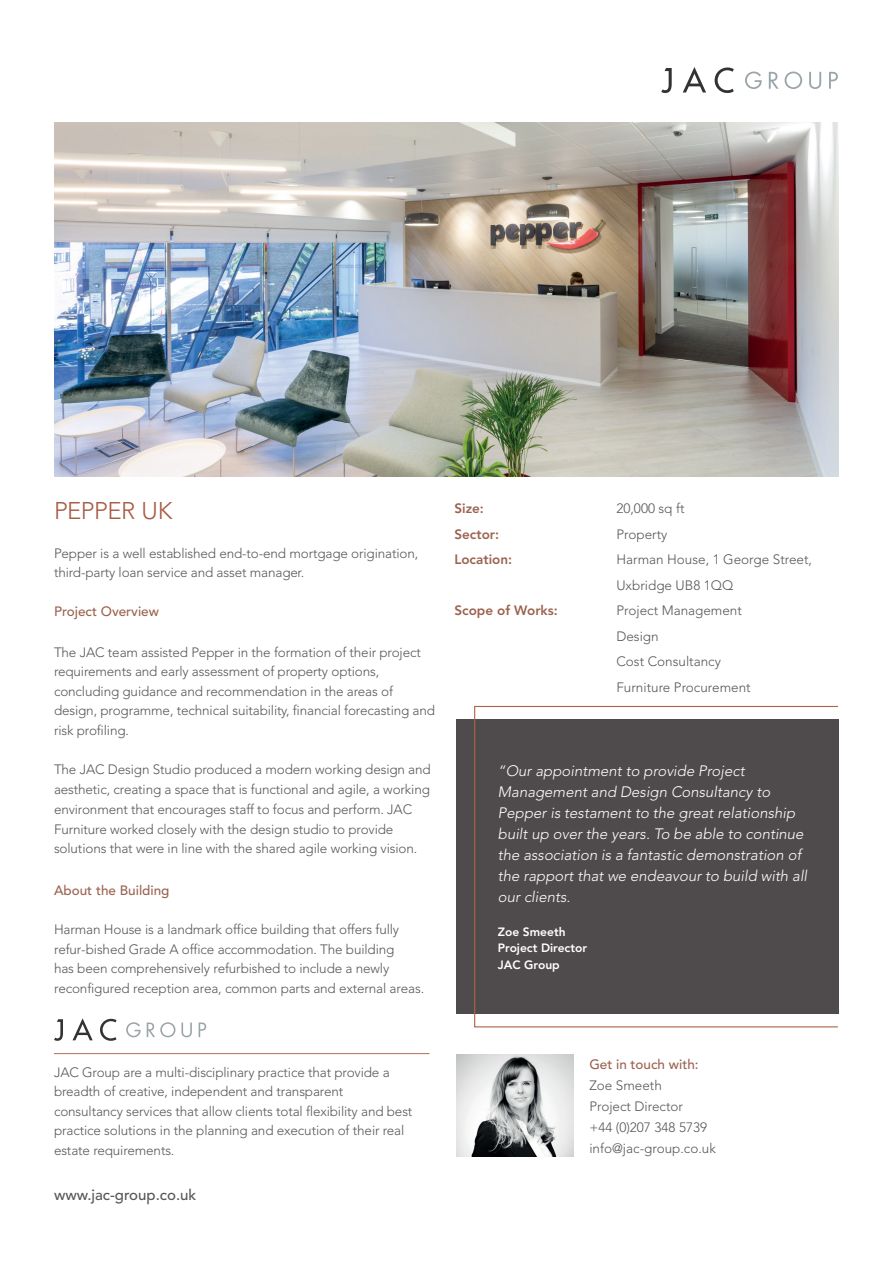
<style>
.page{position:relative;width:893px;height:1263px;background:#fff}
.page>*{position:absolute;margin:0;border:0;box-sizing:border-box;transform-origin:0 0}
.t1{font:300 24px "Avenir LT Std";letter-spacing:-.025em;color:#a85c46}
.t2{font:italic 300 15px/21px "Avenir LT Std";color:#fff}
.t3{font:500 15px "Avenir LT Std";color:#575756}
.t4{font:300 13.5px/19.5px "Avenir LT Std";letter-spacing:-.01em;color:#57585a}
.t5{font:300 13.5px/25.5px "Avenir LT Std";color:#575756}
.t6{font:500 13.5px "Avenir LT Std";color:#9b6350}
.t7{font:800 13.5px "Avenir LT Std";color:#9b6350}
.t8{font:800 12px/16.5px "Avenir LT Std";color:#fff}
</style>
<div class="page">
<img style="left:54px;top:122px;width:785px;height:354px">
<svg style="left:683px;top:67px;width:23px;height:25px"></svg>
<svg style="left:661px;top:68px;width:11px;height:25px"></svg>
<svg style="left:715px;top:67px;width:19px;height:26px"></svg>
<svg style="left:745px;top:72px;width:17px;height:17px"></svg>
<svg style="left:769px;top:72px;width:10px;height:17px"></svg>
<svg style="left:785px;top:72px;width:17px;height:17px"></svg>
<svg style="left:809px;top:72px;width:12px;height:17px"></svg>
<svg style="left:829px;top:72px;width:9px;height:17px"></svg>
<div style="left:456px;top:719px;width:383px;height:295px;background:#4f4b4c"></div>
<svg style="left:73px;top:1018px;width:20px;height:22px"></svg>
<svg style="left:54px;top:1019px;width:9px;height:22px"></svg>
<svg style="left:100px;top:1019px;width:17px;height:22px"></svg>
<svg style="left:126px;top:1022px;width:15px;height:15px"></svg>
<svg style="left:147px;top:1022px;width:28px;height:15px"></svg>
<svg style="left:181px;top:1022px;width:11px;height:15px"></svg>
<svg style="left:199px;top:1022px;width:7px;height:15px"></svg>
<hr style="left:54px;top:1053px;width:375px;height:1px;background:#ba7d66">
<div style="left:474px;top:706px;width:364px;height:321px;border:1px solid #ac6347"></div>
<img style="left:456px;top:1054px;width:117px;height:102px">
<h1 class="t1" style="left:54px;top:496px;width:120px">PEPPER UK</h1>
<p class="t4" style="left:54px;top:543px;width:366px">Pepper is a well established end-to-end mortgage origination, third-party loan service and asset manager.</p>
<p class="t6" style="left:54px;top:604px;width:107px">Project Overview</p>
<p class="t4" style="left:54px;top:642px;width:383px">The JAC team assisted Pepper in the formation of their project requirements and early assessment of property options, concluding guidance and recommendation in the areas of design, programme, technical suitability, financial forecasting and risk profiling.</p>
<p class="t4" style="left:54px;top:759px;width:378px">The JAC Design Studio produced a modern working design and aesthetic, creating a space that is functional and agile, a working environment that encourages staff to focus and perform. JAC Furniture worked closely with the design studio to provide solutions that were in line with the shared agile working vision.</p>
<p class="t6" style="left:54px;top:883px;width:117px">About the Building</p>
<p class="t4" style="left:54px;top:920px;width:372px">Harman House is a landmark office building that offers fully refur-bished Grade A office accommodation. The building<br>has been comprehensively refurbished to include a newly reconfigured reception area, common parts and external areas.</p>
<p class="t7" style="left:454px;top:500px;width:31px">Size:</p>
<p class="t5" style="left:616px;top:496px;width:70px">20,000 sq ft</p>
<p class="t7" style="left:454px;top:526px;width:46px">Sector:</p>
<p class="t5" style="left:616px;top:521px;width:53px">Property</p>
<p class="t7" style="left:454px;top:551px;width:59px">Location:</p>
<p class="t5" style="left:616px;top:547px;width:197px">Harman House, 1 George Street,<br>Uxbridge UB8 1QQ</p>
<p class="t7" style="left:454px;top:602px;width:105px">Scope of Works:</p>
<p class="t5" style="left:616px;top:598px;width:136px">Project Management<br>Design<br>Cost Consultancy<br>Furniture Procurement</p>
<p class="t2" style="left:498px;top:761px;width:311px">“Our appointment to provide Project Management and Design Consultancy to Pepper is testament to the great relationship built up over the years. To be able to continue the association is a fantastic demonstration of the rapport that we endeavour to build with all our clients.</p>
<p class="t8" style="left:498px;top:923px;width:91px">Zoe Smeeth<br>Project Director<br>JAC Group</p>
<p class="t4" style="left:54px;top:1062px;width:360px">JAC Group are a multi-disciplinary practice that provide a breadth of creative, independent and transparent consultancy services that allow clients total flexibility and best practice solutions in the planning and execution of their real estate requirements.</p>
<p class="t3" style="left:54px;top:1186px;width:144px">www.jac-group.co.uk</p>
<p class="t6" style="left:589px;top:1056px;width:111px">Get in touch with:</p>
<p class="t5" style="left:589px;top:1075px;width:128px;line-height:21px">Zoe Smeeth<br>Project Director<br>+44 (0)207 348 5739 info@jac-group.co.uk</p>
</div>
